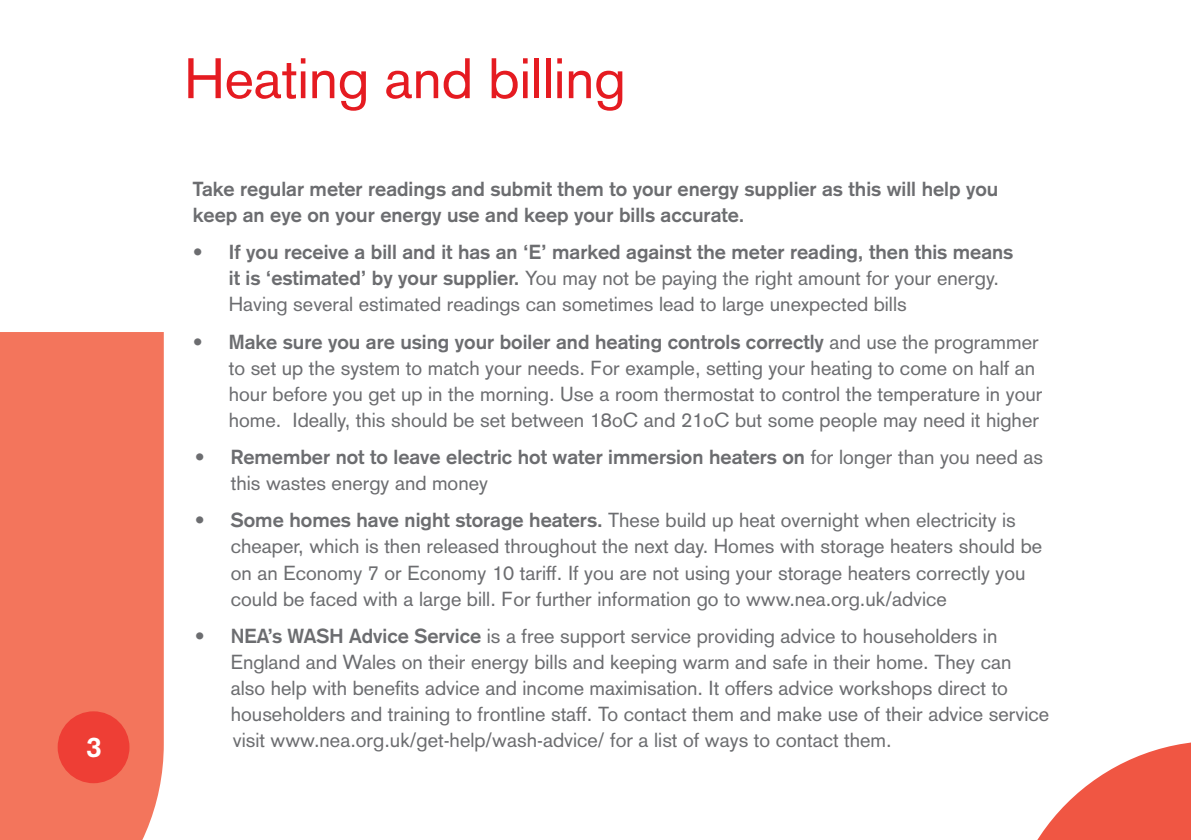
<style>
.page{position:relative;width:1191px;height:840px;background:#fff}
.page>*{position:absolute;margin:0;border:0;box-sizing:border-box;transform-origin:0 0}
.t1{font:56px "Akzidenz Grotesk";color:#e51b21}
.t2{font:700 28px "Akzidenz Grotesk";color:#fff}
.t3{font:20px/26px "Akzidenz Grotesk";color:#6c6d70}
.t4{font:700 20px/26px "Akzidenz Grotesk";color:#6c6d70}
.s1{font-weight:700}
.s2{font-weight:400}
</style>
<div class="page">
<div style="left:0;top:332px;width:164px;height:507px;background:#f3755c"></div>
<svg style="left:1038px;top:742px;width:153px;height:97px"></svg>
<div style="left:58px;top:711px;width:71px;height:71px;background:#ee3e35;border-radius:50%"></div>
<h2 class="t2" style="left:86px;top:730px;width:17px">3</h2>
<h1 class="t1" style="left:184px;top:46px;width:443px">Heating and billing</h1>
<p class="t4" style="left:193px;top:175px;width:807px">Take regular meter readings and submit them to your energy supplier as this will help you keep an eye on your energy use and keep your bills accurate.</p>
<p class="t3" style="left:229px;top:239px;width:786px;text-indent:-36px"><span class="s1">• If you receive a bill and it has an ‘E’ marked against the meter reading, then this means it is ‘estimated’ by your supplier.</span> You may not be paying the right amount for your energy.<br>Having several estimated readings can sometimes lead to large unexpected bills</p>
<p class="t3" style="left:229px;top:328px;width:815px;text-indent:-36px"><span class="s1">• Make sure you are using your boiler and heating controls correctly</span> and use the programmer to set up the system to match your needs. For example, setting your heating to come on half an hour before you get up in the morning. Use a room thermostat to control the temperature in your home. Ideally, this should be set between 18oC and 21oC but some people may need it higher</p>
<p class="t4" style="left:231px;top:443px;width:813px;text-indent:-36px">• Remember not to leave electric hot water immersion heaters on <span class="s2">for longer than you need as this wastes energy and money</span></p>
<p class="t3" style="left:231px;top:507px;width:813px;text-indent:-36px"><span class="s1">• Some homes have night storage heaters.</span> These build up heat overnight when electricity is cheaper, which is then released throughout the next day. Homes with storage heaters should be on an Economy 7 or Economy 10 tariff. If you are not using your storage heaters correctly you could be faced with a large bill. For further information go to www.nea.org.uk/advice</p>
<p class="t3" style="left:231px;top:622px;width:820px;text-indent:-36px"><span class="s1">• NEA’s WASH Advice Service</span> is a free support service providing advice to householders in England and Wales on their energy bills and keeping warm and safe in their home. They can also help with benefits advice and income maximisation. It offers advice workshops direct to householders and training to frontline staff. To contact them and make use of their advice service visit www.nea.org.uk/get-help/wash-advice/ for a list of ways to contact them.</p>
</div>
